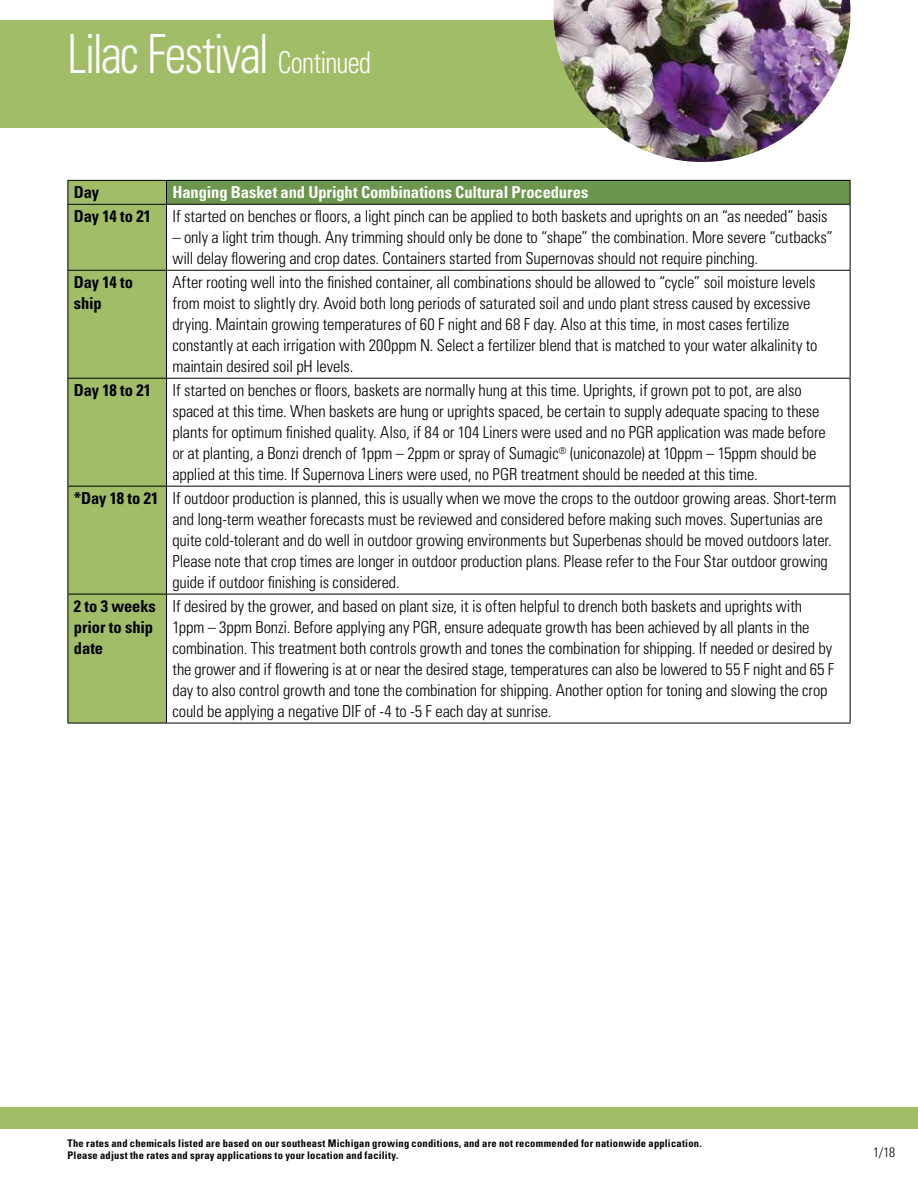
<style>
.page{position:relative;width:918px;height:1188px;background:#fff}
.page>*{position:absolute;margin:0;border:0;box-sizing:border-box;transform-origin:0 0}
.t1{font:300 condensed 54px "Univers LT Std";letter-spacing:-.035em;color:#fff;scale:.9 1}
.t2{font:300 condensed 16.5px/21px "Univers LT Std";letter-spacing:-.01em;color:#000}
.t3{font:700 condensed 16.5px/21px "Univers LT Std";letter-spacing:-.005em;color:#000}
.t4{font:700 condensed 16.5px "Univers LT Std";letter-spacing:-.005em;color:#fff}
.t5{font:300 condensed 13.5px "Univers LT Std";color:#000}
.t6{font:700 condensed 10.5px/12px "Univers LT Std";letter-spacing:.02em;color:#000}
.s1{font-size:30px}
.s2{font-weight:700}
</style>
<div class="page">
<div style="left:0;top:20px;width:648px;height:108px;background:#a1bd67"></div>
<div style="left:0;top:1107px;width:918px;height:21px;background:#a1bd67"></div>
<div style="left:69px;top:181px;width:97px;height:542px;background:#a1bd67"></div>
<div style="left:166px;top:180px;width:684px;height:24px;background:#6c964e"></div>
<hr style="left:68px;top:180px;width:98px;height:1px;background:#000">
<svg style="left:68px;top:181px;width:1px;height:23px"></svg>
<hr style="left:166px;top:180px;width:684px;height:1px;background:#000">
<svg style="left:166px;top:181px;width:1px;height:23px"></svg>
<svg style="left:850px;top:181px;width:1px;height:23px"></svg>
<hr style="left:68px;top:204px;width:98px;height:1px;background:#000">
<hr style="left:68px;top:205px;width:1px;height:65px;background:#000">
<hr style="left:166px;top:204px;width:684px;height:1px;background:#000">
<hr style="left:166px;top:205px;width:1px;height:65px;background:#000">
<hr style="left:850px;top:205px;width:1px;height:65px;background:#000">
<hr style="left:68px;top:270px;width:98px;height:1px;background:#000">
<hr style="left:68px;top:271px;width:1px;height:107px;background:#000">
<hr style="left:166px;top:270px;width:684px;height:1px;background:#000">
<hr style="left:166px;top:271px;width:1px;height:107px;background:#000">
<hr style="left:850px;top:271px;width:1px;height:107px;background:#000">
<hr style="left:68px;top:378px;width:98px;height:1px;background:#000">
<hr style="left:68px;top:379px;width:1px;height:107px;background:#000">
<hr style="left:166px;top:378px;width:684px;height:1px;background:#000">
<hr style="left:166px;top:379px;width:1px;height:107px;background:#000">
<hr style="left:850px;top:379px;width:1px;height:107px;background:#000">
<hr style="left:68px;top:486px;width:98px;height:1px;background:#000">
<hr style="left:68px;top:487px;width:1px;height:107px;background:#000">
<hr style="left:166px;top:486px;width:684px;height:1px;background:#000">
<hr style="left:166px;top:487px;width:1px;height:107px;background:#000">
<hr style="left:850px;top:487px;width:1px;height:107px;background:#000">
<hr style="left:68px;top:594px;width:98px;height:1px;background:#000">
<hr style="left:68px;top:594px;width:1px;height:129px;background:#000">
<hr style="left:166px;top:594px;width:684px;height:1px;background:#000">
<hr style="left:166px;top:594px;width:1px;height:129px;background:#000">
<hr style="left:850px;top:594px;width:1px;height:129px;background:#000">
<hr style="left:68px;top:723px;width:98px;height:1px;background:#000">
<hr style="left:166px;top:723px;width:684px;height:1px;background:#000">
<img style="left:554px;top:0;width:296px;height:162px">
<h1 class="t1" style="left:68px;top:21px;width:339px">Lilac Festival <span class="s1">Continued</span></h1>
<p class="t3" style="left:74px;top:182px;width:27px">Day</p>
<p class="t4" style="left:172px;top:182px;width:417px">Hanging Basket and Upright Combinations Cultural Procedures</p>
<p class="t3" style="left:74px;top:206px;width:79px">Day 14 to 21</p>
<p class="t2" style="left:172px;top:206px;width:657px">If started on benches or floors, a light pinch can be applied to both baskets and uprights on an “as needed” basis</p>
<p class="t2" style="left:172px;top:227px;width:662px">– only a light trim though. Any trimming should only be done to “shape” the combination. More severe “cutbacks” will delay flowering and crop dates. Containers started from Supernovas should not require pinching.</p>
<p class="t3" style="left:74px;top:272px;width:61px">Day 14 to ship</p>
<p class="t2" style="left:172px;top:272px;width:647px">After rooting well into the finished container, all combinations should be allowed to “cycle” soil moisture levels from moist to slightly dry. Avoid both long periods of saturated soil and undo plant stress caused by excessive drying. Maintain growing temperatures of 60 F night and 68 F day. Also at this time, in most cases fertilize constantly at each irrigation with 200ppm N. Select a fertilizer blend that is matched to your water alkalinity to maintain desired soil pH levels.</p>
<p class="t3" style="left:74px;top:380px;width:79px">Day 18 to 21</p>
<p class="t2" style="left:172px;top:380px;width:655px">If started on benches or floors, baskets are normally hung at this time. Uprights, if grown pot to pot, are also spaced at this time. When baskets are hung or uprights spaced, be certain to supply adequate spacing to these plants for optimum finished quality. Also, if 84 or 104 Liners were used and no PGR application was made before or at planting, a Bonzi drench of 1ppm – 2ppm or spray of Sumagic<sup>®</sup> (uniconazole) at 10ppm – 15ppm should be applied at this time. If Supernova Liners were used, no PGR treatment should be needed at this time.</p>
<p class="t2" style="left:172px;top:488px;width:665px;text-indent:-99px"><span class="s2">*Day 18 to 21</span> If outdoor production is planned, this is usually when we move the crops to the outdoor growing areas. Short-term and long-term weather forecasts must be reviewed and considered before making such moves. Supertunias are quite cold-tolerant and do well in outdoor growing environments but Superbenas should be moved outdoors later.<br>Please note that crop times are longer in outdoor production plans. Please refer to the Four Star outdoor growing guide if outdoor finishing is considered.</p>
<p class="t3" style="left:74px;top:596px;width:84px">2 to 3 weeks prior to ship date</p>
<p class="t2" style="left:172px;top:596px;width:663px">If desired by the grower, and based on plant size, it is often helpful to drench both baskets and uprights with 1ppm – 3ppm Bonzi. Before applying any PGR, ensure adequate growth has been achieved by all plants in the combination. This treatment both controls growth and tones the combination for shipping. If needed or desired by the grower and if flowering is at or near the desired stage, temperatures can also be lowered to 55 F night and 65 F day to also control growth and tone the combination for shipping. Another option for toning and slowing the crop could be applying a negative DIF of -4 to -5 F each day at sunrise.</p>
<p class="t6" style="left:68px;top:1137px;width:636px">The rates and chemicals listed are based on our southeast Michigan growing conditions, and are not recommended for nationwide application.<br>Please adjust the rates and spray applications to your location and facility.</p>
<p class="t5" style="left:873px;top:1144px;width:23px">1/18</p>
</div>
